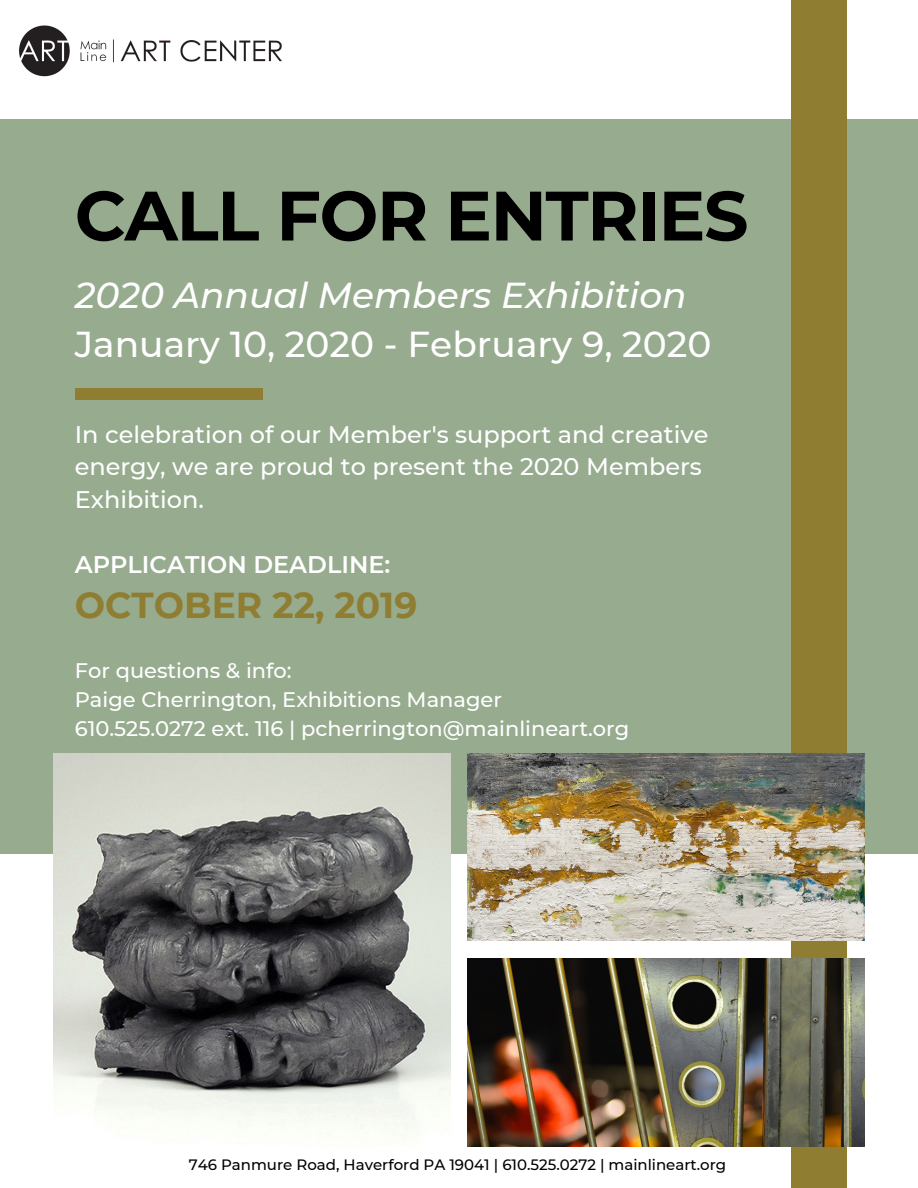
<style>
.page{position:relative;width:918px;height:1188px;background:#fff}
.page>*{position:absolute;margin:0;border:0;box-sizing:border-box;transform-origin:0 0}
.t1{font:700 69.75px "Montserrat";letter-spacing:-.02em;color:#000}
.t2{font:500 36px "Montserrat";color:#fff}
.t3{font:italic 500 36px "Montserrat";color:#fff}
.t4{font:700 36px "Montserrat";color:#8f7d32}
.t5{font:500 24px/32.7px "Montserrat";color:#fff}
.t6{font:600 24px "Montserrat";color:#fff}
.t7{font:500 21px/29.1px "Montserrat";color:#fff}
.t8{font:500 15px "Montserrat";color:#000}
</style>
<div class="page">
<div style="left:0;top:120px;width:918px;height:734px;background:#97ab8f"></div>
<div style="left:75px;top:388px;width:188px;height:12px;background:#8f7d32"></div>
<div style="left:791px;top:0;width:55px;height:1188px;background:#8f7d32"></div>
<img style="left:54px;top:753px;width:397px;height:387px">
<img style="left:468px;top:753px;width:397px;height:187px">
<img style="left:468px;top:958px;width:397px;height:188px">
<img style="left:0;top:25px;width:315px;height:95px">
<h1 class="t1" style="left:75px;top:173px;width:675px">CALL FOR ENTRIES</h1>
<h2 class="t3" style="left:75px;top:273px;width:613px">2020 Annual Members Exhibition</h2>
<h2 class="t2" style="left:75px;top:322px;width:638px">January 10, 2020 - February 9, 2020</h2>
<p class="t5" style="left:75px;top:418px;width:635px">In celebration of our Member's support and creative energy, we are proud to present the 2020 Members<br>Exhibition.</p>
<p class="t6" style="left:75px;top:550px;width:317px">APPLICATION DEADLINE:</p>
<h2 class="t4" style="left:75px;top:583px;width:344px">OCTOBER 22, 2019</h2>
<p class="t7" style="left:75px;top:656px;width:556px">For questions &amp; info:<br>Paige Cherrington, Exhibitions Manager<br>610.525.0272 ext. 116 | pcherrington@mainlineart.org</p>
<p class="t8" style="left:189px;top:1155px;width:539px">746 Panmure Road, Haverford PA 19041 | 610.525.0272 | mainlineart.org</p>
</div>
